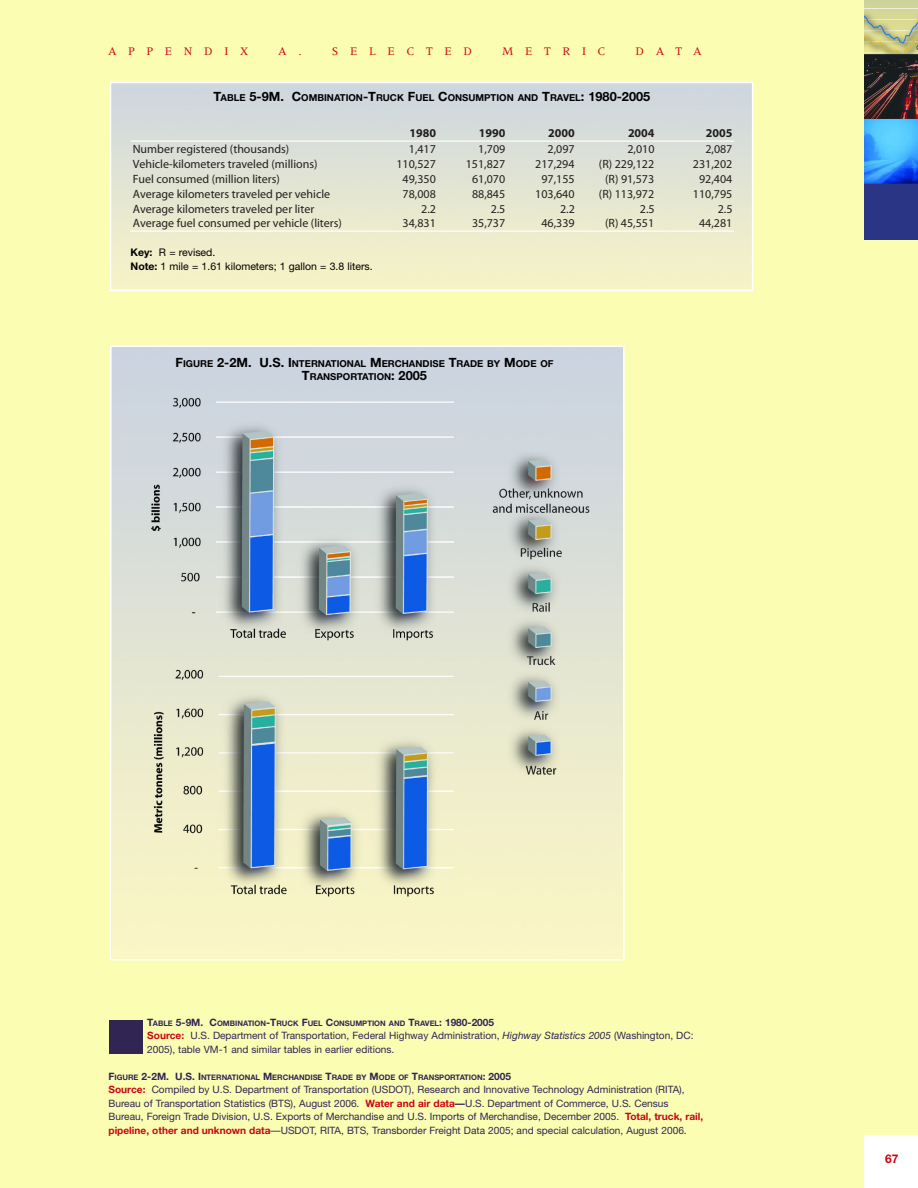
<style>
.page{position:relative;width:918px;height:1188px;background:#fafdb2}
.page>*{position:absolute;margin:0;border:0;box-sizing:border-box;transform-origin:0 0}
.t1{font:12px "Myriad Pro";color:#231f20}
.t2{font:12px "Meridien";letter-spacing:.97em;color:#cc0410}
.t3{font:700 12px "Myriad Pro";color:#231f20}
.t4{font:700 12px "Helvetica Neue";color:#cc0410}
.t5{font:10.5px/13.5px "Helvetica Neue";color:#000}
.t6{font:10.2px/13.5px "Helvetica Neue";color:#312554}
.t7{font:700 9.6px/13.5px "Helvetica Neue";color:#000;text-align:center}
.t8{font:700 7.65px "Helvetica Neue";color:#312554}
.s1{font-size:12.75px}
.s2{font-weight:700}
.s3{font-size:10.2px}
.s4{font-weight:700;color:#cc0410}
.s5{font-style:italic}
</style>
<div class="page">
<img style="left:113px;top:85px;width:637px;height:203px">
<div style="left:110px;top:82px;width:643px;height:209px;border:2px solid #fff"></div>
<hr style="left:131px;top:140px;width:603px;height:2px;background:#fff">
<hr style="left:131px;top:230px;width:603px;height:2px;background:#fff">
<img style="left:113px;top:349px;width:509px;height:609px">
<div style="left:110px;top:346px;width:515px;height:615px;border:2px solid #fff"></div>
<div style="left:109px;top:1020px;width:34px;height:34px;background:#312554"></div>
<div style="left:864px;top:1135px;width:54px;height:53px;background:#fff"></div>
<img style="left:864px;top:0;width:54px;height:240px">
<p class="t2" style="left:108px;top:47px;width:142px">APPENDIX</p>
<p class="t2" style="left:278px;top:47px;width:25px">A .</p>
<p class="t2" style="left:332px;top:47px;width:142px">SELECTED</p>
<p class="t2" style="left:502px;top:47px;width:105px">METRIC</p>
<p class="t2" style="left:636px;top:47px;width:68px">DATA</p>
<p class="t7" style="left:213px;top:92px;width:438px"><span class="s1">T</span>ABLE <span class="s1">5-9M. C</span>OMBINATION<span class="s1">-T</span>RUCK <span class="s1">F</span>UEL <span class="s1">C</span>ONSUMPTION AND <span class="s1">T</span>RAVEL<span class="s1">: 1980-2005</span></p>
<p class="t3" style="left:409px;top:126px;width:28px">1980</p>
<p class="t3" style="left:479px;top:126px;width:28px">1990</p>
<p class="t3" style="left:548px;top:126px;width:28px">2000</p>
<p class="t3" style="left:628px;top:126px;width:28px">2004</p>
<p class="t3" style="left:706px;top:126px;width:28px">2005</p>
<p class="t1" style="left:133px;top:144px;width:158px">Number registered (thousands)</p>
<p class="t1" style="left:409px;top:144px;width:29px">1,417</p>
<p class="t1" style="left:478px;top:144px;width:29px">1,709</p>
<p class="t1" style="left:548px;top:144px;width:29px">2,097</p>
<p class="t1" style="left:627px;top:144px;width:29px">2,010</p>
<p class="t1" style="left:705px;top:144px;width:29px">2,087</p>
<p class="t1" style="left:133px;top:159px;width:186px">Vehicle-kilometers traveled (millions)</p>
<p class="t1" style="left:396px;top:159px;width:41px">110,527</p>
<p class="t1" style="left:466px;top:159px;width:41px">151,827</p>
<p class="t1" style="left:535px;top:159px;width:41px">217,294</p>
<p class="t1" style="left:599px;top:159px;width:57px">(R) 229,122</p>
<p class="t1" style="left:693px;top:159px;width:41px">231,202</p>
<p class="t1" style="left:133px;top:174px;width:149px">Fuel consumed (million liters)</p>
<p class="t1" style="left:403px;top:174px;width:35px">49,350</p>
<p class="t1" style="left:472px;top:174px;width:35px">61,070</p>
<p class="t1" style="left:541px;top:174px;width:35px">97,155</p>
<p class="t1" style="left:605px;top:174px;width:51px">(R) 91,573</p>
<p class="t1" style="left:699px;top:174px;width:35px">92,404</p>
<p class="t1" style="left:133px;top:189px;width:199px">Average kilometers traveled per vehicle</p>
<p class="t1" style="left:403px;top:189px;width:35px">78,008</p>
<p class="t1" style="left:472px;top:189px;width:35px">88,845</p>
<p class="t1" style="left:535px;top:189px;width:41px">103,640</p>
<p class="t1" style="left:599px;top:189px;width:57px">(R) 113,972</p>
<p class="t1" style="left:693px;top:189px;width:41px">110,795</p>
<p class="t1" style="left:133px;top:204px;width:183px">Average kilometers traveled per liter</p>
<p class="t1" style="left:421px;top:204px;width:16px">2.2</p>
<p class="t1" style="left:491px;top:204px;width:16px">2.5</p>
<p class="t1" style="left:560px;top:204px;width:16px">2.2</p>
<p class="t1" style="left:640px;top:204px;width:16px">2.5</p>
<p class="t1" style="left:718px;top:204px;width:16px">2.5</p>
<p class="t1" style="left:133px;top:219px;width:211px">Average fuel consumed per vehicle (liters)</p>
<p class="t1" style="left:403px;top:219px;width:35px">34,831</p>
<p class="t1" style="left:472px;top:219px;width:35px">35,737</p>
<p class="t1" style="left:541px;top:219px;width:35px">46,339</p>
<p class="t1" style="left:605px;top:219px;width:51px">(R) 45,551</p>
<p class="t1" style="left:699px;top:219px;width:35px">44,281</p>
<p class="t5" style="left:131px;top:247px;width:244px"><span class="s2">Key:</span> R = revised.<br><span class="s2">Note:</span> 1 mile = 1.61 kilometers; 1 gallon = 3.8 liters.</p>
<p class="t7" style="left:175px;top:358px;width:380px"><span class="s1">F</span>IGURE <span class="s1">2-2M. U.S. I</span>NTERNATIONAL <span class="s1">M</span>ERCHANDISE <span class="s1">T</span>RADE BY <span class="s1">M</span>ODE OF<br><span class="s1">T</span>RANSPORTATION<span class="s1">: 2005</span></p>
<p class="t8" style="left:147px;top:1020px;width:348px"><span class="s3">T</span>ABLE <span class="s3">5-9M. C</span>OMBINATION<span class="s3">-T</span>RUCK <span class="s3">F</span>UEL <span class="s3">C</span>ONSUMPTION AND <span class="s3">T</span>RAVEL<span class="s3">: 1980-2005</span></p>
<p class="t6" style="left:147px;top:1030px;width:548px"><span class="s4">Source:</span> U.S. Department of Transportation, Federal Highway Administration, <span class="s5">Highway Statistics 2005</span> (Washington, DC:<br>2005), table VM-1 and similar tables in earlier editions.</p>
<p class="t8" style="left:109px;top:1074px;width:404px"><span class="s3">F</span>IGURE <span class="s3">2-2M. U.S. I</span>NTERNATIONAL <span class="s3">M</span>ERCHANDISE <span class="s3">T</span>RADE BY <span class="s3">M</span>ODE OF <span class="s3">T</span>RANSPORTATION<span class="s3">: 2005</span></p>
<p class="t6" style="left:109px;top:1084px;width:596px"><span class="s4">Source:</span> Compiled by U.S. Department of Transportation (USDOT), Research and Innovative Technology Administration (RITA), Bureau of Transportation Statistics (BTS), August 2006. <span class="s4">Water and air data</span><span class="s2">—</span>U.S. Department of Commerce, U.S. Census Bureau, Foreign Trade Division, U.S. Exports of Merchandise and U.S. Imports of Merchandise, December 2005. <span class="s4">Total, truck, rail, pipeline, other and unknown data</span>—USDOT, RITA, BTS, Transborder Freight Data 2005; and special calculation, August 2006.</p>
<p class="t4" style="left:885px;top:1154px;width:15px">67</p>
</div>
